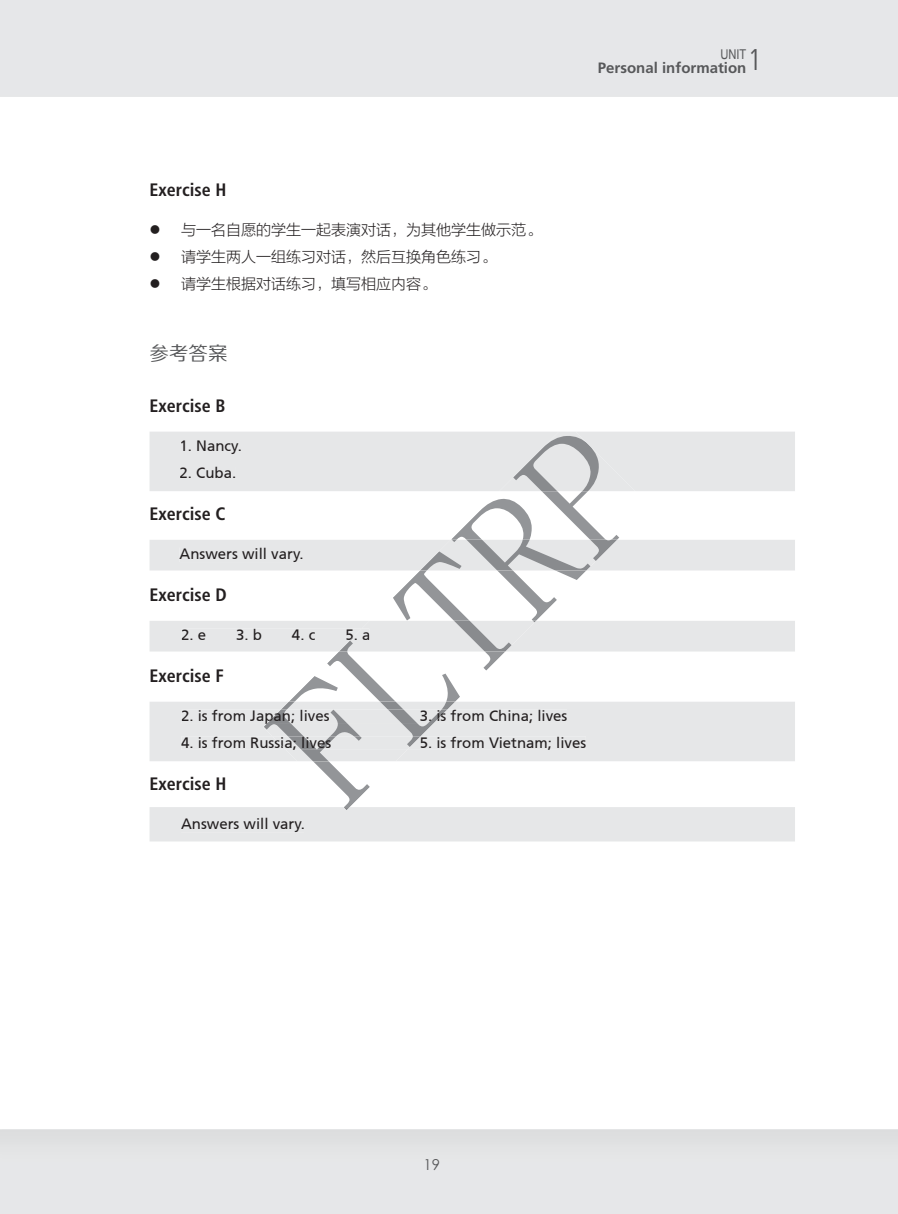
<style>
.page{position:relative;width:898px;height:1214px;background:#fff}
.page>*{position:absolute;margin:0;border:0;box-sizing:border-box;transform-origin:0 0}
.t1{font:176.25px "Sim Sun";color:#898b8e}
.t2{font:19.5px "FZZHJW GB1 0";color:#57585a}
.t3{font:700 condensed 18px "Frutiger LT Std";color:#231f20}
.t4{font:15px "Frutiger CE";color:#231f20}
.t5{font:15px/27px "FZLTXHJW GB1 0";color:#231f20}
.t6{font:700 15px "Frutiger LT Std";color:#57585a}
.t7{font:15px "Century Gothic";color:#57585a}
.t8{font:condensed 13.5px "Helvetica";color:#57585a}
</style>
<div class="page">
<div style="left:2px;top:0;width:895px;height:1214px;background:#e6e7e9"></div>
<hr style="left:0;top:0;width:2px;height:1214px;background:#e6e7e9">
<div style="left:0;top:97px;width:897px;height:1032px;background:#fff"></div>
<svg style="left:288px;top:423px;width:362px;height:384px;background:#f6f6f6"></svg>
<svg style="left:149px;top:431px;width:645px;height:60px"></svg>
<svg style="left:149px;top:540px;width:645px;height:30px"></svg>
<svg style="left:149px;top:621px;width:645px;height:30px"></svg>
<svg style="left:149px;top:701px;width:645px;height:60px"></svg>
<svg style="left:149px;top:807px;width:645px;height:34px"></svg>
<svg style="left:151px;top:225px;width:8px;height:9px"></svg>
<svg style="left:151px;top:252px;width:8px;height:9px"></svg>
<svg style="left:151px;top:279px;width:8px;height:9px"></svg>
<p class="t3" style="left:149px;top:179px;width:78px">Exercise H</p>
<p class="t5" style="left:181px;top:216px;width:361px">与一名自愿的学生一起表演对话，为其他学生做示范。请学生两人一组练习对话，然后互换角色练习。<br>请学生根据对话练习，填写相应内容。</p>
<h2 class="t2" style="left:149px;top:343px;width:79px">参考答案</h2>
<p class="t3" style="left:149px;top:395px;width:77px">Exercise B</p>
<p class="t6" style="left:597px;top:59px;width:165px">Personal information<sup>1</sup></p>
<p class="t8" style="left:720px;top:47px;width:27px">UNIT</p>
<h1 class="t1" style="left:238px;top:708px;width:442px;rotate:-45deg">FLTRP</h1>
<p class="t4" style="left:179px;top:437px;width:64px">1. Nancy.</p>
<p class="t4" style="left:179px;top:464px;width:58px">2. Cuba.</p>
<p class="t3" style="left:149px;top:503px;width:77px">Exercise C</p>
<p class="t4" style="left:179px;top:545px;width:125px">Answers will vary.</p>
<p class="t3" style="left:149px;top:584px;width:79px">Exercise D</p>
<p class="t4" style="left:181px;top:626px;width:27px">2. e</p>
<p class="t4" style="left:236px;top:626px;width:27px">3. b</p>
<p class="t4" style="left:292px;top:626px;width:25px">4. c</p>
<p class="t4" style="left:345px;top:626px;width:27px">5. a</p>
<p class="t3" style="left:149px;top:665px;width:76px">Exercise F</p>
<p class="t4" style="left:181px;top:707px;width:150px">2. is from Japan; lives</p>
<p class="t4" style="left:419px;top:707px;width:149px">3. is from China; lives</p>
<p class="t4" style="left:181px;top:734px;width:152px">4. is from Russia; lives</p>
<p class="t4" style="left:419px;top:734px;width:168px">5. is from Vietnam; lives</p>
<p class="t3" style="left:149px;top:773px;width:78px">Exercise H</p>
<p class="t4" style="left:181px;top:815px;width:125px">Answers will vary.</p>
<p class="t7" style="left:423px;top:1154px;width:18px">19</p>
</div>
